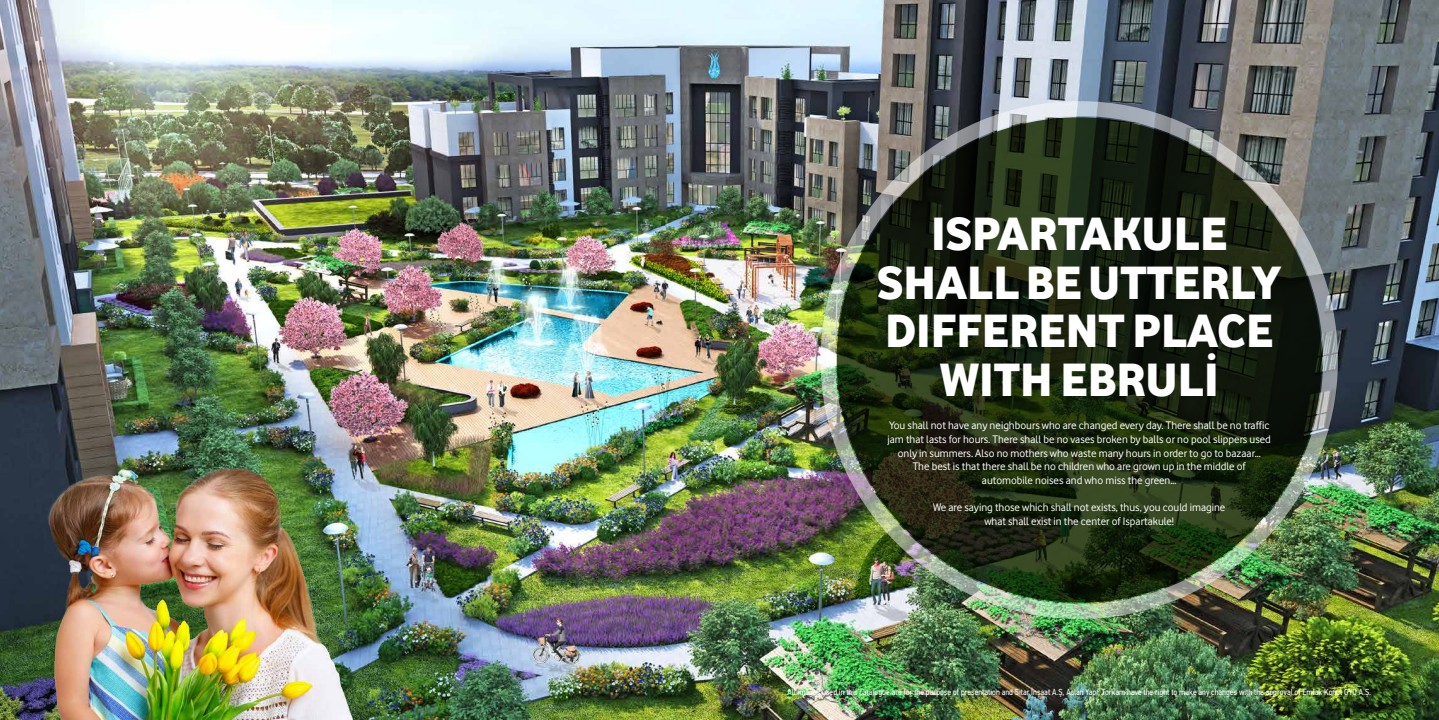
<style>
.page{position:relative;width:1439px;height:720px;background:#fff}
.page>*{position:absolute;margin:0;border:0;box-sizing:border-box;transform-origin:0 0}
.t1{font:48.48px/48.5px "Vodafone Ex B";color:#fff;text-align:center}
.t2{font:11.38px/13.7px "Vodafone Rg";color:#fff;text-align:center}
.t3{font:8.75px "PF Din Text Cond Pro";color:#fff}
</style>
<div class="page">
<img style="left:0;top:0;width:1439px;height:719px">
<div style="left:820px;top:101px;width:518px;height:517px;border:15px solid #fff;border-radius:50%"></div>
<svg style="left:836px;top:117px;width:485px;height:485px;background:#19240e"></svg>
<img style="left:0;top:427px;width:384px;height:292px">
<h1 class="t1" style="left:877px;top:208px;width:405px">ISPARTAKULE<br>SHALL BE UTTERLY<br>DIFFERENT PLACE<br>WITH EBRULİ</h1>
<p class="t2" style="left:887px;top:418px;width:385px">You shall not have any neighbours who are changed every day. There shall be no traffic jam that lasts for hours. There shall be no vases broken by balls or no pool slippers used only in summers. Also no mothers who waste many hours in order to go to bazaar…<br>The best is that there shall be no children who are grown up in the middle of automobile noises and who miss the green…</p>
<p class="t2" style="left:933px;top:500px;width:294px">We are saying those which shall not exists, thus, you could imagine what shall exist in the center of Ispartakule!</p>
<p class="t3" style="left:787px;top:686px;width:585px">All images used in this catalogue are for the purpose of presentation and Sitar İnşaat A.Ş, Aslan Yapı, Torkam have the right to make any changes with the approval of Emlak Konut GYO A.Ş.</p>
</div>
